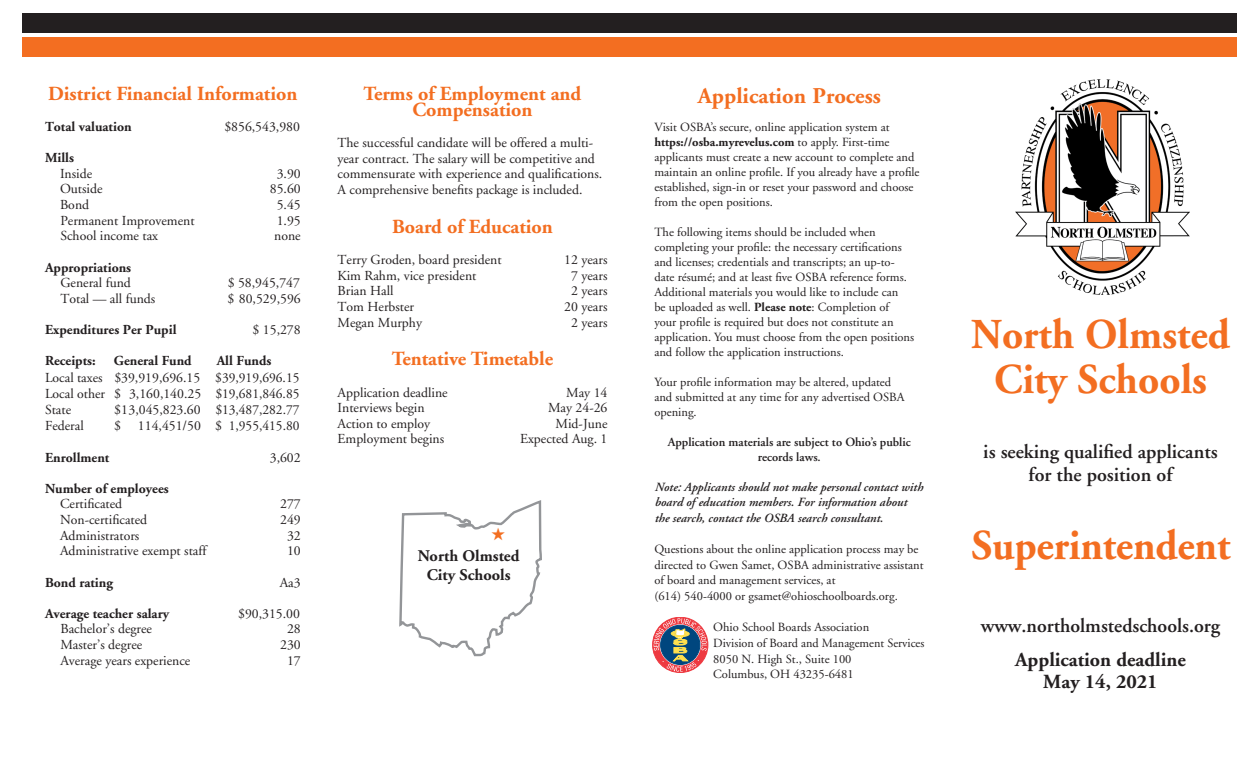
<style>
.page{position:relative;width:1260px;height:765px;background:#fff}
.page>*{position:absolute;margin:0;border:0;box-sizing:border-box;transform-origin:0 0}
.t1{font:700 42.5px/45px "Adobe Garamond";color:#f36e21;text-align:center}
.subhead{font:700 22.5px "Adobe Garamond";color:#f36e21}
.Subhed{font:700 20px/15.6px "Adobe Garamond";color:#f36e21;text-align:center}
.t2{font:600 20px/22.5px "Adobe Garamond";color:#231f20;text-align:center}
.t3{font:700 20px/22.5px "Adobe Garamond";color:#231f20;text-align:center}
.Subhed-2{font:700 16.25px/18.8px "Adobe Garamond";color:#231f20;text-align:center}
.Body_text{font:13.75px/15.6px "Adobe Garamond";color:#231f20}
.Body_text-2{font:700 13.75px "Adobe Garamond";color:#231f20}
.Pa2{font:12.5px/15px "Adobe Garamond";color:#231f20}
.Body_text-3{font:12.5px/15.6px "Adobe Garamond";color:#231f20}
.Body_text-4{font:italic 600 12.5px/15.2px "Adobe Garamond";color:#231f20}
.Pa1{font:12.5px/15px "Adobe Garamond";color:#231f20}
.Pa1-2{font:600 12.5px/15px "Adobe Garamond";color:#231f20;text-align:center}
.s1{font-weight:700}
</style>
<div class="page">
<div style="left:22px;top:37px;width:1216px;height:19px;background:#f36e21"></div>
<svg style="left:654px;top:618px;width:53px;height:54px"></svg>
<img style="left:1015px;top:80px;width:175px;height:214px">
<div style="left:22px;top:14px;width:1216px;height:19px;background:#231f20"></div>
<svg style="left:399px;top:500px;width:143px;height:157px"></svg>
<p class="Subhed" style="left:48px;top:87px;width:251px">District Financial Information</p>
<p class="Body_text-2" style="left:45px;top:119px;width:88px">Total valuation</p>
<p class="Body_text" style="left:224px;top:119px;width:77px">$856,543,980</p>
<p class="Body_text-2" style="left:45px;top:150px;width:30px">Mills</p>
<p class="Body_text" style="left:60px;top:166px;width:34px">Inside</p>
<p class="Body_text" style="left:277px;top:166px;width:26px">3.90</p>
<p class="Body_text" style="left:60px;top:182px;width:44px">Outside</p>
<p class="Body_text" style="left:270px;top:182px;width:32px">85.60</p>
<p class="Body_text" style="left:60px;top:197px;width:31px">Bond</p>
<p class="Body_text" style="left:277px;top:197px;width:26px">5.45</p>
<p class="Body_text" style="left:60px;top:213px;width:136px">Permanent Improvement</p>
<p class="Body_text" style="left:277px;top:213px;width:26px">1.95</p>
<p class="Body_text" style="left:60px;top:229px;width:99px">School income tax</p>
<p class="Body_text" style="left:274px;top:229px;width:28px">none</p>
<p class="Body_text-2" style="left:45px;top:260px;width:88px">Appropriations</p>
<p class="Body_text" style="left:60px;top:275px;width:72px">General fund</p>
<p class="Body_text" style="left:228px;top:275px;width:74px">$ 58,945,747</p>
<p class="Body_text" style="left:60px;top:291px;width:97px">Total — all funds</p>
<p class="Body_text" style="left:227px;top:291px;width:75px">$ 80,529,596</p>
<p class="Body_text-2" style="left:45px;top:322px;width:133px">Expenditures Per Pupil</p>
<p class="Body_text" style="left:253px;top:322px;width:50px">$ 15,278</p>
<p class="Body_text-2" style="left:45px;top:354px;width:52px">Receipts:</p>
<p class="Body_text-2" style="left:114px;top:354px;width:79px">General Fund</p>
<p class="Body_text-2" style="left:217px;top:354px;width:56px">All Funds</p>
<p class="Body_text" style="left:45px;top:369px;width:256px;line-height:16.2px">Local taxes $39,919,696.15 $39,919,696.15<br>Local other $ 3,160,140.25 $19,681,846.85</p>
<p class="Body_text" style="left:45px;top:402px;width:28px">State</p>
<p class="Body_text" style="left:114px;top:402px;width:187px">$13,045,823.60 $13,487,282.77</p>
<p class="Body_text" style="left:45px;top:419px;width:40px">Federal</p>
<p class="Body_text" style="left:114px;top:419px;width:187px">$ 114,451/50 $ 1,955,415.80</p>
<p class="Body_text-2" style="left:45px;top:450px;width:66px">Enrollment</p>
<p class="Body_text" style="left:270px;top:450px;width:32px">3,602</p>
<p class="Body_text-2" style="left:45px;top:481px;width:125px">Number of employees</p>
<p class="Body_text" style="left:60px;top:497px;width:64px">Certificated</p>
<p class="Body_text" style="left:280px;top:497px;width:22px">277</p>
<p class="Body_text" style="left:60px;top:512px;width:89px">Non-certificated</p>
<p class="Body_text" style="left:280px;top:512px;width:22px">249</p>
<p class="Body_text" style="left:60px;top:528px;width:81px">Administrators</p>
<p class="Body_text" style="left:287px;top:528px;width:15px">32</p>
<p class="Body_text" style="left:60px;top:544px;width:148px">Administrative exempt staff</p>
<p class="Body_text" style="left:287px;top:544px;width:15px">10</p>
<p class="Body_text-2" style="left:45px;top:575px;width:70px">Bond rating</p>
<p class="Body_text" style="left:280px;top:575px;width:22px">Aa3</p>
<p class="Body_text-2" style="left:45px;top:606px;width:126px">Average teacher salary</p>
<p class="Body_text" style="left:238px;top:606px;width:63px">$90,315.00</p>
<p class="Body_text" style="left:60px;top:622px;width:93px">Bachelor’s degree</p>
<p class="Body_text" style="left:287px;top:622px;width:15px">28</p>
<p class="Body_text" style="left:60px;top:637px;width:83px">Master’s degree</p>
<p class="Body_text" style="left:280px;top:637px;width:22px">230</p>
<p class="Body_text" style="left:60px;top:653px;width:132px">Average years experience</p>
<p class="Body_text" style="left:287px;top:653px;width:15px">17</p>
<p class="Subhed" style="left:364px;top:87px;width:219px">Terms of Employment and<br>Compensation</p>
<p class="Body_text" style="left:338px;top:135px;width:266px">The successful candidate will be offered a multi&shy;year contract. The salary will be competitive and commensurate with experience and qualifications.<br>A comprehensive benefits package is included.</p>
<p class="Subhed" style="left:392px;top:219px;width:162px">Board of Education</p>
<p class="Body_text" style="left:338px;top:252px;width:166px">Terry Groden, board president</p>
<p class="Body_text" style="left:564px;top:252px;width:45px">12 years</p>
<p class="Body_text" style="left:338px;top:268px;width:140px">Kim Rahm, vice president</p>
<p class="Body_text" style="left:571px;top:268px;width:38px">7 years</p>
<p class="Body_text" style="left:338px;top:284px;width:58px">Brian Hall</p>
<p class="Body_text" style="left:571px;top:284px;width:38px">2 years</p>
<p class="Body_text" style="left:338px;top:299px;width:78px">Tom Herbster</p>
<p class="Body_text" style="left:564px;top:299px;width:45px">20 years</p>
<p class="Body_text" style="left:338px;top:315px;width:86px">Megan Murphy</p>
<p class="Body_text" style="left:571px;top:315px;width:38px">2 years</p>
<p class="Subhed" style="left:392px;top:352px;width:163px">Tentative Timetable</p>
<p class="Body_text" style="left:338px;top:385px;width:112px">Application deadline</p>
<p class="Body_text" style="left:566px;top:385px;width:43px">May 14</p>
<p class="Body_text" style="left:338px;top:400px;width:89px">Interviews begin</p>
<p class="Body_text" style="left:548px;top:400px;width:61px">May 24-26</p>
<p class="Body_text" style="left:338px;top:416px;width:94px">Action to employ</p>
<p class="Body_text" style="left:556px;top:416px;width:53px">Mid-June</p>
<p class="Body_text" style="left:338px;top:432px;width:108px">Employment begins</p>
<p class="Body_text" style="left:520px;top:432px;width:89px">Expected Aug. 1</p>
<p class="Subhed-2" style="left:418px;top:547px;width:103px">North Olmsted<br>City Schools</p>
<p class="subhead" style="left:698px;top:84px;width:185px">Application Process</p>
<p class="Pa2" style="left:654px;top:120px;width:267px">Visit OSBA’s secure, online application system at <span class="s1">https://osba.myrevelus.com</span> to apply. First-time applicants must create a new account to complete and maintain an online profile. If you already have a profile established, sign-in or reset your password and choose from the open positions.</p>
<p class="Pa2" style="left:654px;top:225px;width:261px">The following items should be included when completing your profile: the necessary certifications and licenses; credentials and transcripts; an up-to&shy;date résumé; and at least five OSBA reference forms.<br>Additional materials you would like to include can<br>be uploaded as well. <span class="s1">Please note</span>: Completion of your profile is required but does not constitute an application. You must choose from the open positions and follow the application instructions.</p>
<p class="Pa1" style="left:654px;top:375px;width:252px">Your profile information may be altered, updated and submitted at any time for any advertised OSBA opening.</p>
<p class="Pa1-2" style="left:668px;top:434px;width:244px">Application materials are subject to Ohio’s public records laws.</p>
<p class="Body_text-4" style="left:654px;top:480px;width:270px">Note: Applicants should not make personal contact with board of education members. For information about the search, contact the OSBA search consultant.</p>
<p class="Body_text-3" style="left:654px;top:542px;width:271px">Questions about the online application process may be directed to Gwen Samet, OSBA administrative assistant of board and management services, at<br>(614) 540-4000 or gsamet@ohioschoolboards.org.</p>
<p class="Body_text-3" style="left:713px;top:620px;width:157px">Ohio School Boards Association</p>
<p class="Body_text-3" style="left:713px;top:635px;width:213px">Division of Board and Management Services</p>
<p class="Body_text-3" style="left:713px;top:651px;width:140px">8050 N. High St., Suite 100</p>
<p class="Body_text-3" style="left:713px;top:667px;width:142px">Columbus, OH 43235-6481</p>
<p class="t1" style="left:971px;top:313px;width:260px">North Olmsted<br>City Schools</p>
<p class="t2" style="left:983px;top:441px;width:236px">is seeking qualified applicants for the position of</p>
<p class="t1" style="left:972px;top:523px;width:260px">Superintendent</p>
<p class="t2" style="left:981px;top:614px;width:241px">www.northolmstedschools.org</p>
<p class="t3" style="left:1015px;top:649px;width:172px">Application deadline<br>May 14, 2021</p>
</div>
